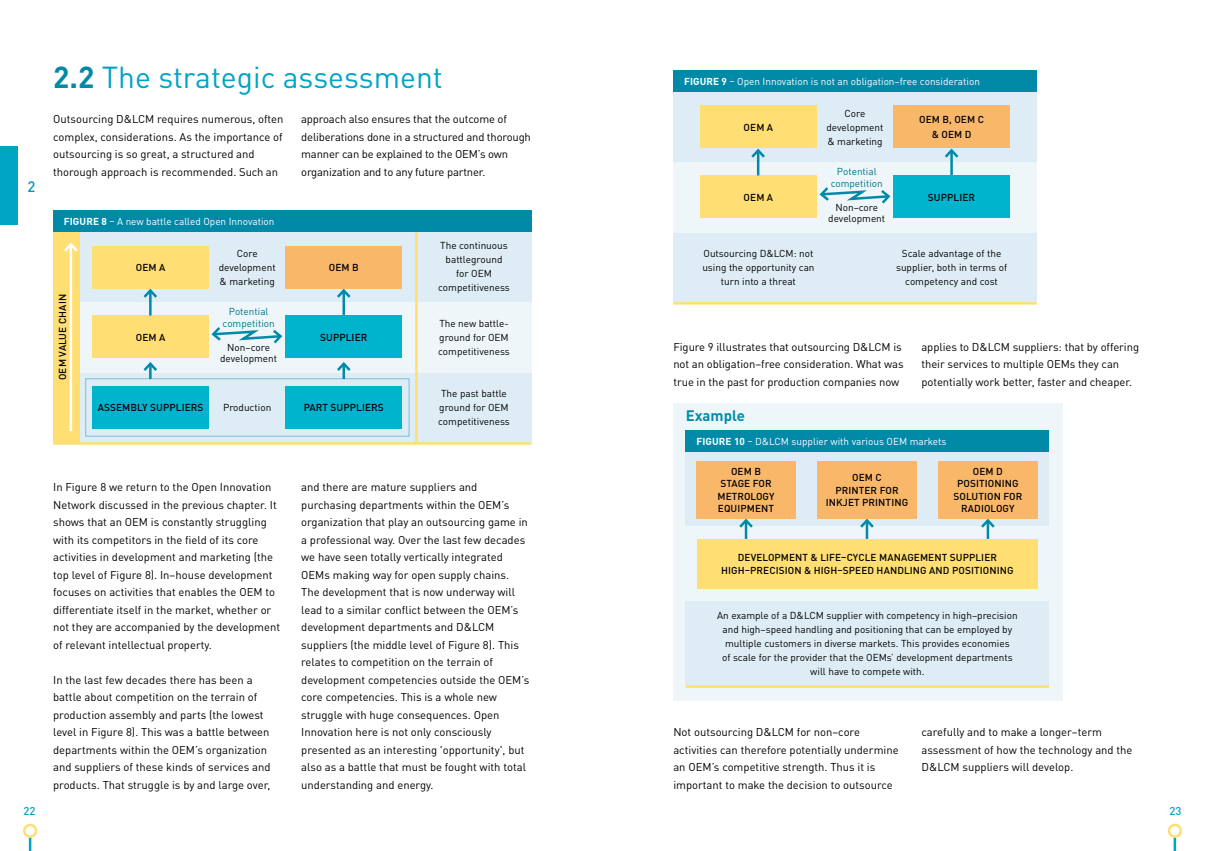
<style>
.page{position:relative;width:1205px;height:851px;background:#fff}
.page>*{position:absolute;margin:0;border:0;box-sizing:border-box;transform-origin:0 0}
.t1{font:30px "DIN Pro";color:#00a4c4}
.t2{font:700 15px "DIN Pro";color:#008da8}
.t3{font:500 15px "DIN Pro";color:#0098b6}
.t4{font:11.25px/17.5px "DIN Pro";color:#000}
.t5{font:500 11.25px "DIN Pro";color:#00a4c4}
.t6{font:10px/13.8px "DIN Pro";color:#000;text-align:center}
.t7{font:500 10px/12.5px "DIN Pro";letter-spacing:.01em;color:#000;text-align:center}
.t8{font:10px "DIN Pro";color:#fff}
.t9{font:10px/11.2px "DIN Pro";color:#007489;text-align:center}
.s1{font-weight:700;color:#008aa8}
.s2{font-weight:700}
</style>
<div class="page">
<div style="left:673px;top:403px;width:390px;height:298px;background:#eef6fa"></div>
<svg style="left:29px;top:837px;width:2px;height:13px"></svg>
<div style="left:23px;top:823px;width:14px;height:14px;border:2px solid #ffdf73;border-radius:50%"></div>
<hr style="left:1173px;top:836px;width:3px;height:14px;background:#00a4c4">
<div style="left:1168px;top:823px;width:14px;height:14px;border:2px solid #ffdf73;border-radius:50%"></div>
<div style="left:673px;top:92px;width:363px;height:70px;background:#deedf5"></div>
<div style="left:673px;top:232px;width:363px;height:70px;background:#deedf5"></div>
<div style="left:673px;top:162px;width:363px;height:70px;background:#eef6fa"></div>
<hr style="left:673px;top:302px;width:363px;height:2px;background:#ffdf73">
<div style="left:700px;top:175px;width:117px;height:43px;background:#ffdf73"></div>
<div style="left:700px;top:106px;width:117px;height:42px;background:#ffdf73"></div>
<div style="left:893px;top:175px;width:117px;height:43px;background:#00b4cd"></div>
<div style="left:893px;top:106px;width:117px;height:42px;background:#f9b76a"></div>
<hr style="left:757px;top:150px;width:2px;height:25px;background:#008aa8">
<svg style="left:751px;top:148px;width:14px;height:12px"></svg>
<hr style="left:950px;top:150px;width:3px;height:25px;background:#008aa8">
<svg style="left:945px;top:148px;width:14px;height:12px"></svg>
<div style="left:673px;top:71px;width:363px;height:21px;background:#008aa8"></div>
<div style="left:686px;top:452px;width:363px;height:74px;background:#deedf5"></div>
<div style="left:686px;top:601px;width:363px;height:84px;background:#deedf5"></div>
<div style="left:686px;top:431px;width:363px;height:21px;background:#008aa8"></div>
<div style="left:696px;top:461px;width:99px;height:57px;background:#f9b76a"></div>
<div style="left:938px;top:461px;width:99px;height:57px;background:#f9b76a"></div>
<div style="left:817px;top:461px;width:99px;height:57px;background:#f9b76a"></div>
<div style="left:697px;top:539px;width:340px;height:49px;background:#ffdf73"></div>
<hr style="left:686px;top:685px;width:363px;height:2px;background:#ffdf73">
<svg style="left:736px;top:518px;width:19px;height:21px"></svg>
<svg style="left:857px;top:518px;width:19px;height:21px"></svg>
<hr style="left:986px;top:520px;width:3px;height:19px;background:#008aa8">
<svg style="left:978px;top:518px;width:19px;height:12px"></svg>
<div style="left:0;top:147px;width:18px;height:78px;background:#00a4c4"></div>
<div style="left:53px;top:232px;width:478px;height:210px;background:#ffdf73"></div>
<div style="left:80px;top:232px;width:451px;height:70px;background:#deedf5"></div>
<div style="left:80px;top:372px;width:451px;height:70px;background:#deedf5"></div>
<div style="left:92px;top:386px;width:117px;height:42px;background:#00b4cd"></div>
<div style="left:285px;top:386px;width:117px;height:42px;background:#00b4cd"></div>
<div style="left:80px;top:302px;width:451px;height:70px;background:#eef6fa"></div>
<hr style="left:70px;top:244px;width:2px;height:187px;background:#fff">
<svg style="left:64px;top:242px;width:14px;height:12px"></svg>
<hr style="left:53px;top:442px;width:478px;height:2px;background:#ffdf73">
<hr style="left:415px;top:232px;width:3px;height:210px;background:#ffdf73">
<div style="left:92px;top:315px;width:117px;height:43px;background:#ffdf73"></div>
<div style="left:92px;top:246px;width:117px;height:42px;background:#ffdf73"></div>
<div style="left:285px;top:315px;width:117px;height:43px;background:#00b4cd"></div>
<div style="left:285px;top:246px;width:117px;height:42px;background:#f9b76a"></div>
<hr style="left:149px;top:290px;width:3px;height:25px;background:#008aa8">
<svg style="left:141px;top:288px;width:19px;height:12px"></svg>
<hr style="left:342px;top:290px;width:3px;height:25px;background:#008aa8">
<svg style="left:334px;top:288px;width:19px;height:12px"></svg>
<div style="left:53px;top:211px;width:478px;height:21px;background:#008aa8"></div>
<div style="left:85px;top:378px;width:325px;height:59px;border:1px solid #8ec8dc"></div>
<hr style="left:149px;top:364px;width:3px;height:15px;background:#008aa8">
<svg style="left:141px;top:362px;width:19px;height:11px"></svg>
<hr style="left:342px;top:364px;width:3px;height:15px;background:#008aa8">
<svg style="left:334px;top:362px;width:19px;height:11px"></svg>
<svg style="left:819px;top:187px;width:72px;height:17px"></svg>
<svg style="left:211px;top:327px;width:72px;height:17px"></svg>
<h2 class="t3" style="left:27px;top:174px;width:9px">2</h2>
<h1 class="t1" style="left:53px;top:54px;width:391px"><span class="s1">2.2</span> The strategic assessment</h1>
<p class="t4" style="left:53px;top:109px;width:232px">Outsourcing D&amp;LCM requires numerous, often complex, considerations. As the importance of outsourcing is so great, a structured and thorough approach is recommended. Such an</p>
<p class="t4" style="left:301px;top:109px;width:231px">approach also ensures that the outcome of deliberations done in a structured and thorough manner can be explained to the OEM’s own organization and to any future partner.</p>
<p class="t8" style="left:64px;top:214px;width:212px"><span class="s2">FIGURE 8</span> – A new battle called Open Innovation</p>
<p class="t6" style="left:219px;top:246px;width:58px">Core development &amp; marketing</p>
<p class="t6" style="left:438px;top:238px;width:73px">The continuous battleground for OEM competitiveness</p>
<p class="t6" style="left:438px;top:316px;width:73px;text-align:left">The new battle&shy;ground for OEM competitiveness</p>
<p class="t6" style="left:438px;top:386px;width:73px;text-align:left">The past battle ground for OEM competitiveness</p>
<p class="t7" style="left:136px;top:260px;width:31px">OEM A</p>
<p class="t7" style="left:329px;top:260px;width:31px">OEM B</p>
<p class="t7" style="left:55px;top:380px;width:87px;rotate:-90deg">OEM VALUE CHAIN</p>
<p class="t9" style="left:223px;top:305px;width:54px">Potential competition</p>
<p class="t7" style="left:136px;top:329px;width:31px">OEM A</p>
<p class="t7" style="left:320px;top:329px;width:49px">SUPPLIER</p>
<p class="t6" style="left:220px;top:340px;width:58px;line-height:11.2px">Non–core development</p>
<p class="t7" style="left:98px;top:400px;width:107px">ASSEMBLY SUPPLIERS</p>
<p class="t7" style="left:304px;top:400px;width:82px">PART SUPPLIERS</p>
<p class="t6" style="left:223px;top:399px;width:50px">Production</p>
<p class="t4" style="left:53px;top:477px;width:229px">In Figure 8 we return to the Open Innovation Network discussed in the previous chapter. It shows that an OEM is constantly struggling with its competitors in the field of its core activities in development and marketing (the top level of Figure 8). In–house development focuses on activities that enables the OEM to differentiate itself in the market, whether or not they are accompanied by the development of relevant intellectual property.</p>
<p class="t4" style="left:53px;top:669px;width:219px">In the last few decades there has been a battle about competition on the terrain of production assembly and parts (the lowest level in Figure 8). This was a battle between departments within the OEM’s organization and suppliers of these kinds of services and products. That struggle is by and large over,</p>
<p class="t4" style="left:301px;top:477px;width:230px">and there are mature suppliers and purchasing departments within the OEM’s organization that play an outsourcing game in a professional way. Over the last few decades we have seen totally vertically integrated OEMs making way for open supply chains.<br>The development that is now underway will lead to a similar conflict between the OEM’s development departments and D&amp;LCM suppliers (the middle level of Figure 8). This relates to competition on the terrain of development competencies outside the OEM’s core competencies. This is a whole new struggle with huge consequences. Open Innovation here is not only consciously presented as an interesting 'opportunity', but also as a battle that must be fought with total understanding and energy.</p>
<p class="t8" style="left:684px;top:74px;width:297px"><span class="s2">FIGURE 9</span> – Open Innovation is not an obligation–free consideration</p>
<p class="t6" style="left:826px;top:106px;width:58px">Core development &amp; marketing</p>
<p class="t7" style="left:919px;top:111px;width:66px;line-height:15px">OEM B, OEM C &amp; OEM D</p>
<p class="t7" style="left:743px;top:120px;width:31px">OEM A</p>
<p class="t7" style="left:743px;top:189px;width:31px">OEM A</p>
<p class="t9" style="left:831px;top:165px;width:54px">Potential competition</p>
<p class="t6" style="left:828px;top:200px;width:58px;line-height:11.2px">Non–core development</p>
<p class="t7" style="left:928px;top:189px;width:49px">SUPPLIER</p>
<p class="t6" style="left:702px;top:246px;width:114px">Outsourcing D&amp;LCM: not using the opportunity can turn into a threat</p>
<p class="t6" style="left:896px;top:246px;width:113px">Scale advantage of the supplier, both in terms of competency and cost</p>
<p class="t4" style="left:673px;top:337px;width:232px">Figure 9 illustrates that outsourcing D&amp;LCM is not an obligation–free consideration. What was true in the past for production companies now</p>
<p class="t4" style="left:921px;top:337px;width:219px">applies to D&amp;LCM suppliers: that by offering their services to multiple OEMs they can potentially work better, faster and cheaper.</p>
<h2 class="t2" style="left:686px;top:403px;width:61px">Example</h2>
<p class="t8" style="left:696px;top:433px;width:251px"><span class="s2">FIGURE 10</span> – D&amp;LCM supplier with various OEM markets</p>
<p class="t7" style="left:717px;top:464px;width:59px">OEM B<br>STAGE FOR<br>METROLOGY<br>EQUIPMENT</p>
<p class="t7" style="left:953px;top:464px;width:70px">OEM D<br>POSITIONING<br>SOLUTION FOR<br>RADIOLOGY</p>
<p class="t7" style="left:826px;top:470px;width:84px">OEM C<br>PRINTER FOR<br>INKJET PRINTING</p>
<p class="t7" style="left:721px;top:550px;width:294px">DEVELOPMENT &amp; LIFE–CYCLE MANAGEMENT SUPPLIER<br>HIGH–PRECISION &amp; HIGH–SPEED HANDLING AND POSITIONING</p>
<p class="t6" style="left:717px;top:608px;width:302px">An example of a D&amp;LCM supplier with competency in high–precision and high–speed handling and positioning that can be employed by multiple customers in diverse markets. This provides economies<br>of scale for the provider that the OEMs’ development departments will have to compete with.</p>
<p class="t4" style="left:673px;top:722px;width:227px">Not outsourcing D&amp;LCM for non–core activities can therefore potentially undermine an OEM’s competitive strength. Thus it is important to make the decision to outsource</p>
<p class="t4" style="left:921px;top:722px;width:213px">carefully and to make a longer–term assessment of how the technology and the<br>D&amp;LCM suppliers will develop.</p>
<p class="t5" style="left:23px;top:801px;width:13px">22</p>
<p class="t5" style="left:1169px;top:801px;width:13px">23</p>
</div>
